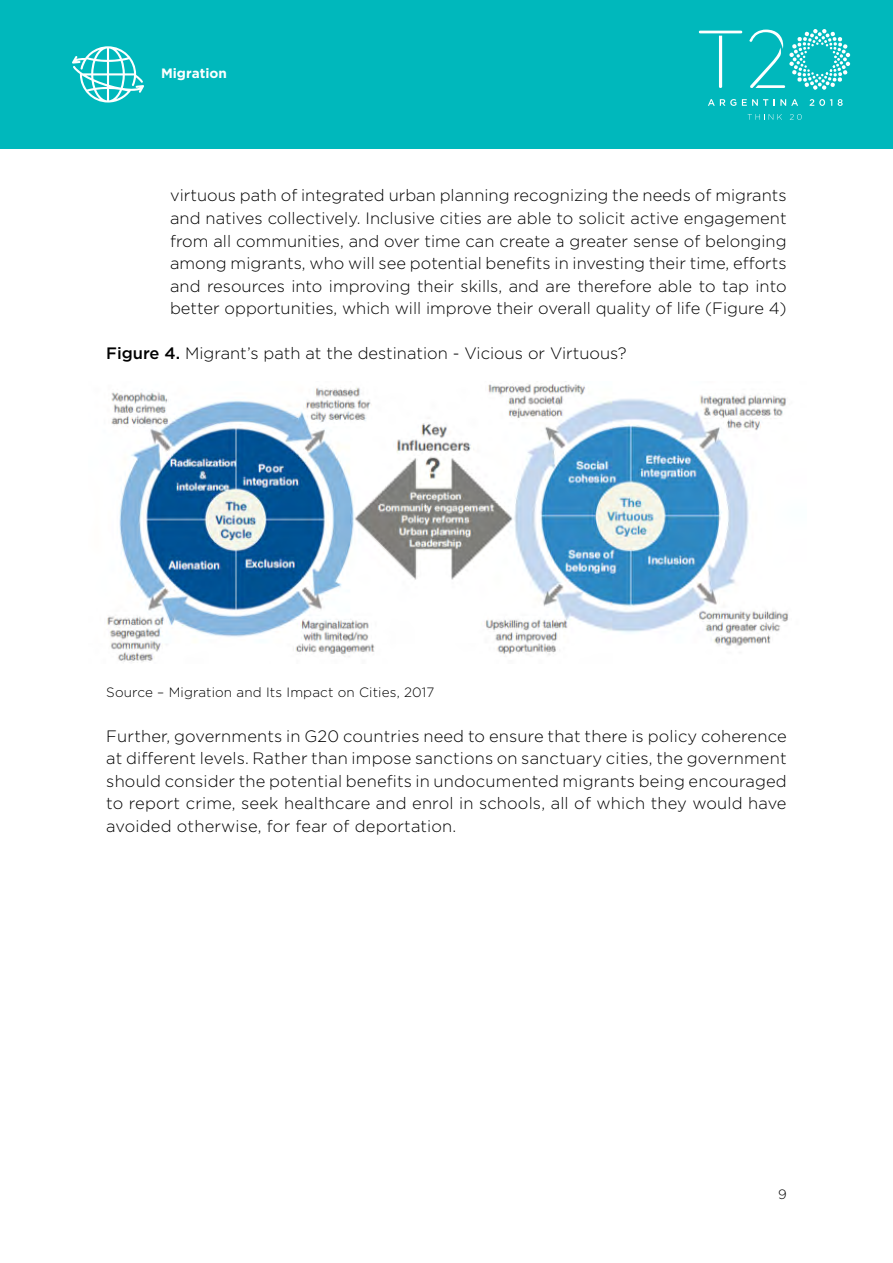
<style>
.page{position:relative;width:893px;height:1263px;background:#fff}
.page>*{position:absolute;margin:0;border:0;box-sizing:border-box;transform-origin:0 0}
.t1{font:300 16.5px/22.5px "Gotham";color:#000;text-align:justify}
.t2{font:300 13.5px "Gotham";letter-spacing:.01em;color:#000}
.t3{font:700 13.5px "Gotham";color:#fff}
.s1{font-weight:500}
</style>
<div class="page">
<div style="left:0;top:0;width:893px;height:149px;background:#00b8bc"></div>
<svg style="left:749px;top:29px;width:101px;height:61px"></svg>
<svg style="left:708px;top:99px;width:28px;height:7px"></svg>
<svg style="left:742px;top:99px;width:26px;height:7px"></svg>
<svg style="left:774px;top:99px;width:24px;height:7px"></svg>
<svg style="left:810px;top:99px;width:22px;height:7px"></svg>
<svg style="left:838px;top:99px;width:5px;height:7px"></svg>
<svg style="left:699px;top:31px;width:43px;height:57px"></svg>
<svg style="left:748px;top:114px;width:34px;height:6px"></svg>
<svg style="left:790px;top:114px;width:12px;height:6px"></svg>
<svg style="left:72px;top:46px;width:72px;height:57px"></svg>
<img style="left:107px;top:381px;width:682px;height:281px">
<p class="t3" style="left:161px;top:64px;width:67px">Migration</p>
<p class="t1" style="left:170px;top:184px;width:618px">virtuous path of integrated urban planning recognizing the needs of migrants and natives collectively. Inclusive cities are able to solicit active engagement from all communities, and over time can create a greater sense of belonging among migrants, who will see potential benefits in investing their time, efforts and resources into improving their skills, and are therefore able to tap into better opportunities, which will improve their overall quality of life (Figure 4)</p>
<p class="t1" style="left:106px;top:341px;width:522px"><span class="s1">Figure 4.</span> Migrant’s path at the destination - Vicious or Virtuous?</p>
<p class="t2" style="left:106px;top:683px;width:330px">Source – Migration and Its Impact on Cities, 2017</p>
<p class="t1" style="left:106px;top:724px;width:682px">Further, governments in G20 countries need to ensure that there is policy coherence at different levels. Rather than impose sanctions on sanctuary cities, the government should consider the potential benefits in undocumented migrants being encouraged to report crime, seek healthcare and enrol in schools, all of which they would have avoided otherwise, for fear of deportation.</p>
<p class="t2" style="left:778px;top:1186px;width:10px">9</p>
</div>
